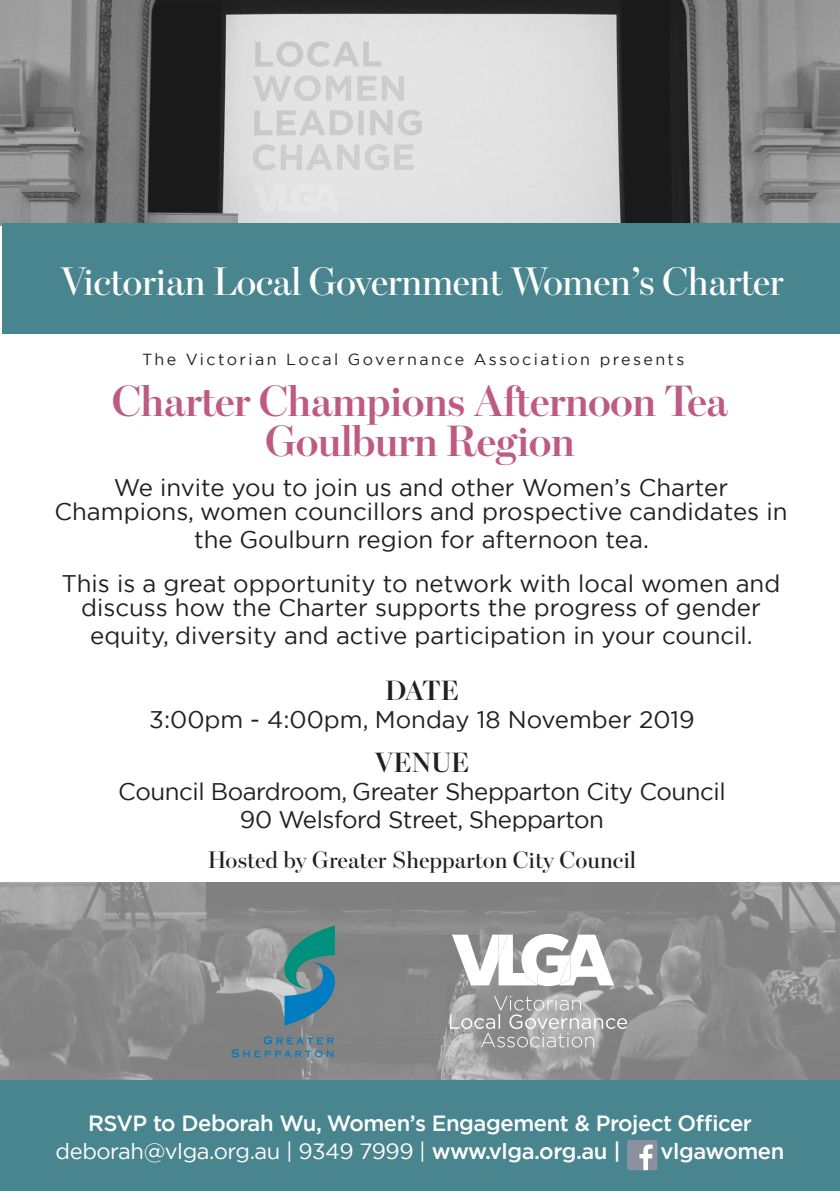
<style>
.page{position:relative;width:840px;height:1191px;background:#fff}
.page>*{position:absolute;margin:0;border:0;box-sizing:border-box;transform-origin:0 0}
.t1{font:600 44px "Escrow Banner";letter-spacing:-.02em;color:#bd5c80}
.t2{font:40px "Escrow Banner";letter-spacing:-.02em;color:#fff}
.t3{font:600 28px "Escrow Banner";color:#231f20}
.t4{font:24px/24px "Gotham";color:#231f20;text-align:center}
.t5{font:24px "Gotham";letter-spacing:-.02em;color:#231f20}
.t6{font:24px "Escrow Banner";color:#231f20}
.t7{font:500 22px "Gotham";letter-spacing:-.02em;color:#fff}
.t8{font:22px "Gotham";letter-spacing:-.02em;color:#fff}
.t9{font:16px "Gotham";letter-spacing:.15em;color:#231f20}
.s1{font-weight:500}
</style>
<div class="page">
<img style="left:0;top:0;width:839px;height:226px">
<img style="left:0;top:882px;width:839px;height:198px">
<div style="left:2px;top:224px;width:837px;height:110px;background:#48858e"></div>
<div style="left:0;top:1080px;width:839px;height:111px;background:#48858e"></div>
<svg style="left:627px;top:1140px;width:30px;height:30px"></svg>
<svg style="left:451px;top:934px;width:162px;height:52px"></svg>
<svg style="left:449px;top:996px;width:177px;height:51px;background:#a8a8a8"></svg>
<svg style="left:284px;top:925px;width:51px;height:100px;background:#428997"></svg>
<svg style="left:231px;top:1036px;width:102px;height:21px;background:#6c818d"></svg>
<p class="t2" style="left:60px;top:258px;width:725px">Victorian Local Government Women’s Charter</p>
<p class="t9" style="left:142px;top:349px;width:543px">The Victorian Local Governance Association presents</p>
<p class="t1" style="left:112px;top:375px;width:617px">Charter Champions Afternoon Tea</p>
<p class="t1" style="left:265px;top:415px;width:311px">Goulburn Region</p>
<p class="t4" style="left:54px;top:475px;width:734px">We invite you to join us and other Women’s Charter<br>Champions, women councillors and prospective candidates in</p>
<p class="t4" style="left:194px;top:527px;width:456px">the Goulburn region for afternoon tea.</p>
<p class="t4" style="left:62px;top:571px;width:719px">This is a great opportunity to network with local women and discuss how the Charter supports the progress of gender</p>
<p class="t4" style="left:90px;top:623px;width:663px">equity, diversity and active participation in your council.</p>
<p class="t3" style="left:385px;top:674px;width:75px">DATE</p>
<p class="t4" style="left:149px;top:707px;width:546px">3:00pm - 4:00pm, Monday 18 November 2019</p>
<p class="t3" style="left:374px;top:746px;width:96px">VENUE</p>
<p class="t5" style="left:118px;top:776px;width:608px">Council Boardroom, Greater Shepparton City Council</p>
<p class="t5" style="left:240px;top:804px;width:365px">90 Welsford Street, Shepparton</p>
<p class="t6" style="left:208px;top:846px;width:430px">Hosted by Greater Shepparton City Council</p>
<p class="t7" style="left:88px;top:1108px;width:665px">RSVP to Deborah Wu, Women’s Engagement &amp; Project Officer</p>
<p class="t8" style="left:56px;top:1136px;width:566px">deborah@vlga.org.au | 9349 7999 | <span class="s1">www.vlga.org.au |</span></p>
<p class="t7" style="left:660px;top:1136px;width:125px">vlgawomen</p>
</div>
